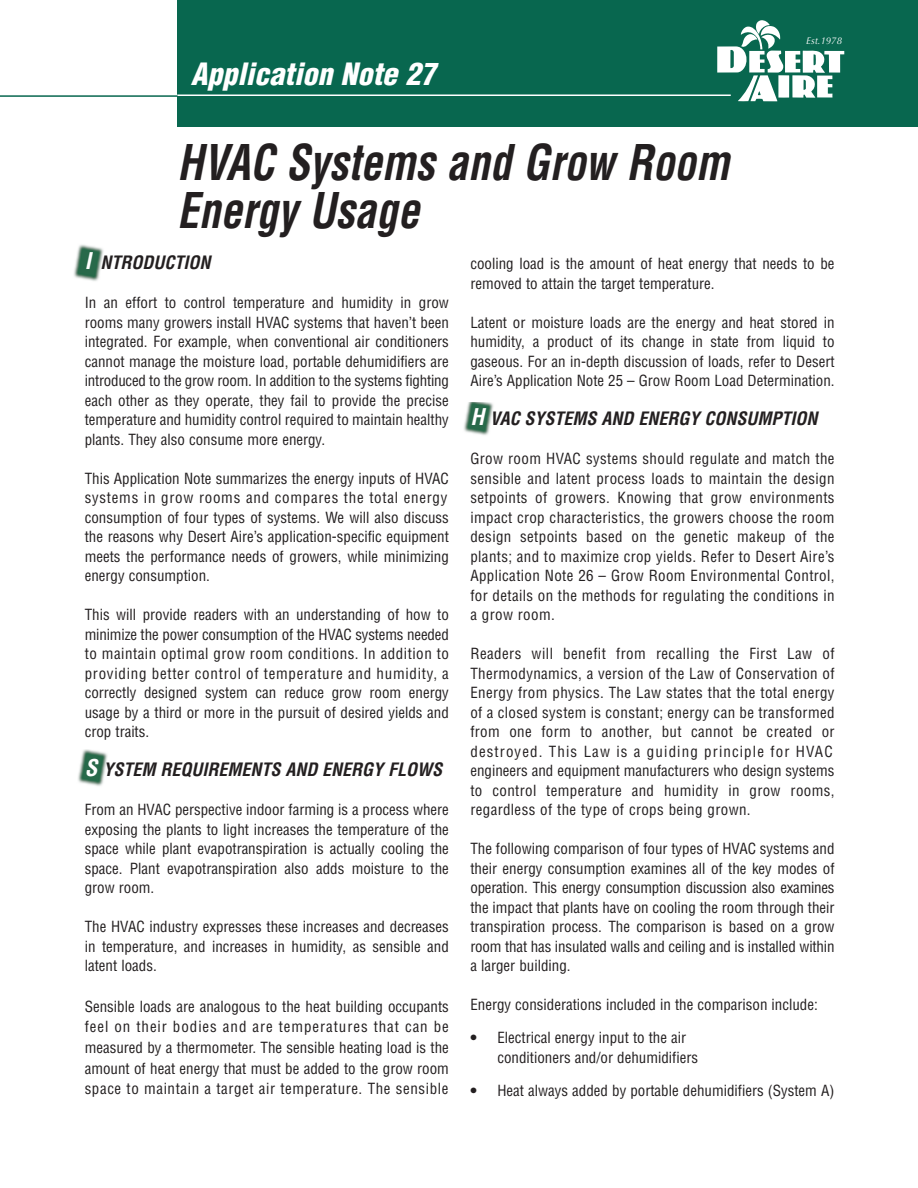
<style>
.page{position:relative;width:918px;height:1188px;background:#fff}
.page>*{position:absolute;margin:0;border:0;box-sizing:border-box;transform-origin:0 0}
.t1{font:italic 700 condensed 48px/48px "Helvetica";color:#231f20;scale:.9 1}
.t2{font:italic 900 condensed 30px "Helvetica";color:#fff}
.t3{font:italic 700 condensed 18px "Helvetica";color:#231f20}
.t4{font:condensed 15px/19.5px "Helvetica";color:#231f20;text-align:justify}
.t5{font:condensed 15px/19.5px "Helvetica";letter-spacing:.025em;color:#231f20}
.t6{font:italic 9.75px "Optima";color:#fff}
.s1{font-size:22.5px;color:#fff}
.s2{font-weight:700}
</style>
<div class="page">
<img style="left:464px;top:402px;width:30px;height:33px">
<img style="left:78px;top:749px;width:30px;height:37px">
<div style="left:177px;top:0;width:741px;height:127px;background:#08674f"></div>
<hr style="left:177px;top:94px;width:554px;height:2px;background:#fff">
<svg style="left:717px;top:20px;width:127px;height:81px"></svg>
<hr style="left:0;top:95px;width:177px;height:2px;background:#08674f">
<img style="left:74px;top:244px;width:30px;height:37px">
<h2 class="t2" style="left:191px;top:57px;width:246px">Application Note 27</h2>
<h1 class="t1" style="left:177px;top:139px;width:615px">HVAC Systems and Grow Room<br>Energy Usage</h1>
<p class="t6" style="left:806px;top:35px;width:37px">Est.1978</p>
<p class="t3" style="left:85px;top:253px;width:127px"><span class="s1">I</span> NTRODUCTION</p>
<p class="t4" style="left:85px;top:293px;width:366px">In an effort to control temperature and humidity in grow rooms many growers install HVAC systems that haven’t been integrated. For example, when conventional air conditioners cannot manage the moisture load, portable dehumidifiers are introduced to the grow room. In addition to the systems fighting each other as they operate, they fail to provide the precise temperature and humidity control required to maintain healthy plants. They also consume more energy.</p>
<p class="t4" style="left:85px;top:469px;width:366px">This Application Note summarizes the energy inputs of HVAC systems in grow rooms and compares the total energy consumption of four types of systems. We will also discuss the reasons why Desert Aire’s application-specific equipment meets the performance needs of growers, while minimizing energy consumption.</p>
<p class="t4" style="left:85px;top:605px;width:366px">This will provide readers with an understanding of how to minimize the power consumption of the HVAC systems needed to maintain optimal grow room conditions. In addition to providing better control of temperature and humidity, a correctly designed system can reduce grow room energy usage by a third or more in the pursuit of desired yields and crop traits.</p>
<p class="t3" style="left:85px;top:760px;width:359px"><span class="s1">S</span> YSTEM REQUIREMENTS AND ENERGY FLOWS</p>
<p class="t4" style="left:85px;top:800px;width:366px">From an HVAC perspective indoor farming is a process where exposing the plants to light increases the temperature of the space while plant evapotranspiration is actually cooling the space. Plant evapotranspiration also adds moisture to the grow room.</p>
<p class="t4" style="left:85px;top:917px;width:366px">The HVAC industry expresses these increases and decreases in temperature, and increases in humidity, as sensible and latent loads.</p>
<p class="t4" style="left:85px;top:996px;width:366px;line-height:20.7px">Sensible loads are analogous to the heat building occupants feel on their bodies and are temperatures that can be measured by a thermometer. The sensible heating load is the amount of heat energy that must be added to the grow room space to maintain a target air temperature. The sensible</p>
<p class="t4" style="left:470px;top:254px;width:366px">cooling load is the amount of heat energy that needs to be removed to attain the target temperature.</p>
<p class="t4" style="left:470px;top:313px;width:366px">Latent or moisture loads are the energy and heat stored in humidity, a product of its change in state from liquid to gaseous. For an in-depth discussion of loads, refer to Desert Aire’s Application Note 25 – Grow Room Load Determination.</p>
<p class="t3" style="left:470px;top:409px;width:349px"><span class="s1">H</span> VAC SYSTEMS AND ENERGY CONSUMPTION</p>
<p class="t4" style="left:470px;top:449px;width:366px">Grow room HVAC systems should regulate and match the sensible and latent process loads to maintain the design setpoints of growers. Knowing that grow environments impact crop characteristics, the growers choose the room design setpoints based on the genetic makeup of the plants; and to maximize crop yields. Refer to Desert Aire’s Application Note 26 – Grow Room Environmental Control, for details on the methods for regulating the conditions in a grow room.</p>
<p class="t5" style="left:470px;top:644px;width:366px">Readers will benefit from recalling the First Law of Thermodynamics, a version of the Law of Conservation of Energy from physics. The Law states that the total energy of a closed system is constant; energy can be transformed from one form to another, but cannot be created or destroyed. This Law is a guiding principle for HVAC engineers and equipment manufacturers who design systems to control temperature and humidity in grow rooms, regardless of the type of crops being grown.</p>
<p class="t4" style="left:470px;top:839px;width:366px">The following comparison of four types of HVAC systems and their energy consumption examines all of the key modes of operation. This energy consumption discussion also examines the impact that plants have on cooling the room through their transpiration process. The comparison is based on a grow room that has insulated walls and ceiling and is installed within a larger building.</p>
<p class="t4" style="left:470px;top:995px;width:349px">Energy considerations included in the comparison include:</p>
<p class="t4" style="left:497px;top:1028px;width:202px;text-indent:-27px"><span class="s2">•</span> Electrical energy input to the air conditioners and/or dehumidifiers</p>
<p class="t4" style="left:470px;top:1081px;width:366px"><span class="s2">•</span> Heat always added by portable dehumidifiers (System A)</p>
</div>
